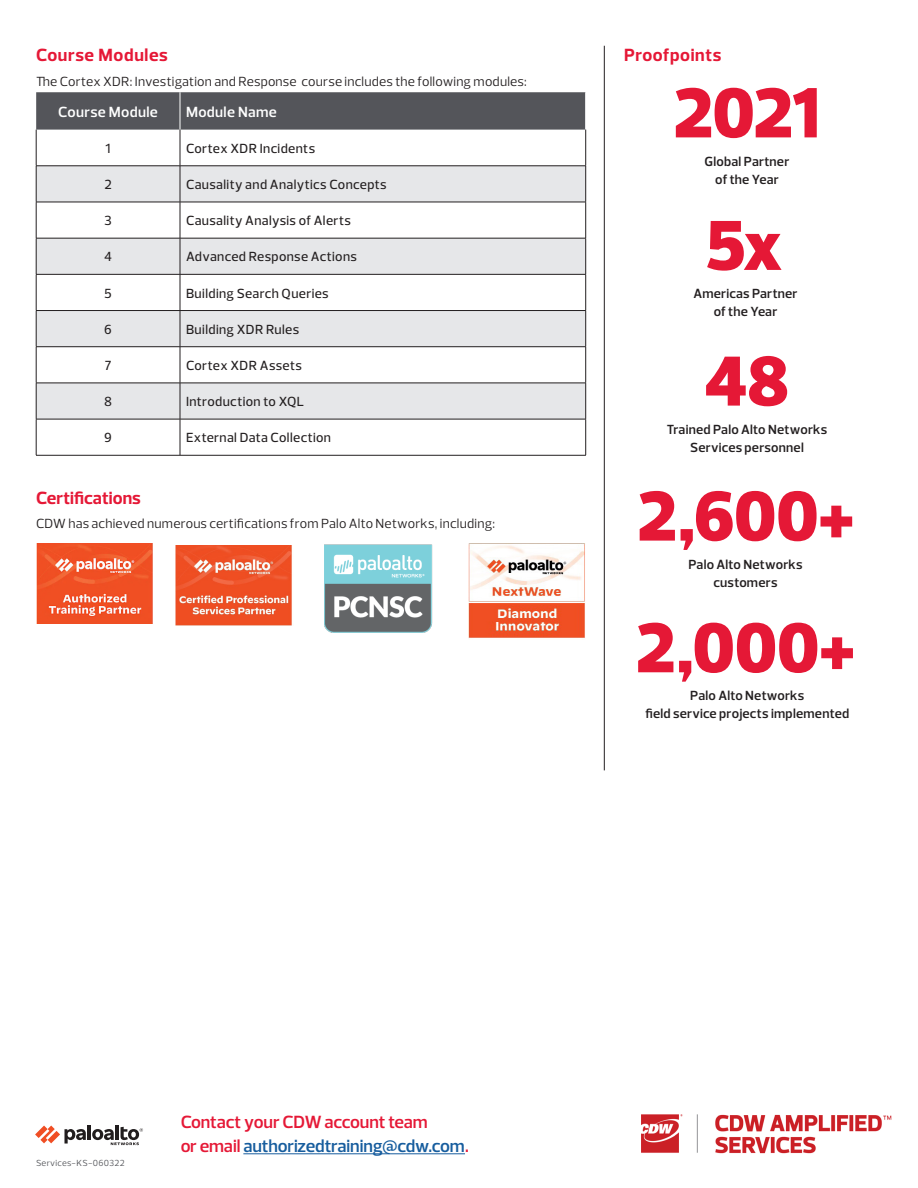
<style>
.page{position:relative;width:918px;height:1188px;background:#fff}
.page>*{position:absolute;margin:0;border:0;box-sizing:border-box;transform-origin:0 0}
.t1{font:900 72px "Prelo";letter-spacing:-.01em;color:#e51836}
.t2{font:600 18px/24px "Prelo";letter-spacing:-.005em;color:#e51836}
.Body{font:700 18px "Prelo";letter-spacing:.03em;color:#e51836}
.Body-2{font:700 18px "Prelo";letter-spacing:.005em;color:#e51836}
.t3{font:600 15px "Prelo";letter-spacing:.025em;color:#fff}
.t4{font:500 13.5px "Prelo";letter-spacing:.03em;color:#231f20}
.Body-3{font:600 13.5px/18px "Prelo";letter-spacing:.015em;color:#231f20;text-align:center}
.Body-4{font:13.5px "Prelo";letter-spacing:.015em;color:#231f20}
.t5{font:9px "Prelo";letter-spacing:.03em;color:#54555a}
.s1{color:#175d9e}
</style>
<div class="page">
<hr style="left:243px;top:1153px;width:222px;height:1px;background:#175d9e">
<img style="left:642px;top:1114px;width:249px;height:40px">
<hr style="left:88px;top:1125px;width:3px;height:15px;background:#211d1e">
<svg style="left:35px;top:1126px;width:51px;height:18px"></svg>
<hr style="left:116px;top:1125px;width:3px;height:15px;background:#211d1e">
<svg style="left:92px;top:1127px;width:51px;height:18px"></svg>
<div style="left:36px;top:92px;width:549px;height:38px;background:#54555a"></div>
<svg style="left:37px;top:167px;width:548px;height:252px;fill:#e6e7e9"></svg>
<hr style="left:180px;top:92px;width:1px;height:38px;background:#fff">
<hr style="left:36px;top:130px;width:1px;height:36px;background:#231f20">
<hr style="left:180px;top:130px;width:1px;height:36px;background:#231f20">
<hr style="left:585px;top:130px;width:1px;height:36px;background:#231f20">
<hr style="left:36px;top:166px;width:144px;height:1px;background:#231f20">
<hr style="left:36px;top:166px;width:1px;height:36px;background:#231f20">
<hr style="left:180px;top:166px;width:406px;height:1px;background:#231f20">
<hr style="left:180px;top:166px;width:1px;height:36px;background:#231f20">
<hr style="left:585px;top:166px;width:1px;height:36px;background:#231f20">
<hr style="left:36px;top:202px;width:144px;height:1px;background:#231f20">
<hr style="left:36px;top:202px;width:1px;height:36px;background:#231f20">
<hr style="left:180px;top:202px;width:406px;height:1px;background:#231f20">
<hr style="left:180px;top:202px;width:1px;height:36px;background:#231f20">
<hr style="left:585px;top:202px;width:1px;height:36px;background:#231f20">
<hr style="left:36px;top:238px;width:144px;height:1px;background:#231f20">
<hr style="left:36px;top:238px;width:1px;height:36px;background:#231f20">
<hr style="left:180px;top:238px;width:406px;height:1px;background:#231f20">
<hr style="left:180px;top:238px;width:1px;height:36px;background:#231f20">
<hr style="left:585px;top:238px;width:1px;height:36px;background:#231f20">
<hr style="left:36px;top:274px;width:144px;height:1px;background:#231f20">
<hr style="left:36px;top:275px;width:1px;height:35px;background:#231f20">
<hr style="left:180px;top:274px;width:406px;height:1px;background:#231f20">
<hr style="left:180px;top:275px;width:1px;height:35px;background:#231f20">
<hr style="left:585px;top:275px;width:1px;height:35px;background:#231f20">
<hr style="left:36px;top:310px;width:144px;height:1px;background:#231f20">
<hr style="left:36px;top:311px;width:1px;height:36px;background:#231f20">
<hr style="left:180px;top:310px;width:406px;height:1px;background:#231f20">
<hr style="left:180px;top:311px;width:1px;height:36px;background:#231f20">
<hr style="left:585px;top:311px;width:1px;height:36px;background:#231f20">
<hr style="left:36px;top:346px;width:144px;height:1px;background:#231f20">
<hr style="left:36px;top:347px;width:1px;height:36px;background:#231f20">
<hr style="left:180px;top:346px;width:406px;height:1px;background:#231f20">
<hr style="left:180px;top:347px;width:1px;height:36px;background:#231f20">
<hr style="left:585px;top:347px;width:1px;height:36px;background:#231f20">
<hr style="left:36px;top:383px;width:144px;height:1px;background:#231f20">
<hr style="left:36px;top:383px;width:1px;height:36px;background:#231f20">
<hr style="left:180px;top:383px;width:406px;height:1px;background:#231f20">
<hr style="left:180px;top:383px;width:1px;height:36px;background:#231f20">
<hr style="left:585px;top:383px;width:1px;height:36px;background:#231f20">
<hr style="left:36px;top:419px;width:144px;height:1px;background:#231f20">
<hr style="left:36px;top:419px;width:1px;height:36px;background:#231f20">
<hr style="left:180px;top:419px;width:406px;height:1px;background:#231f20">
<hr style="left:180px;top:419px;width:1px;height:36px;background:#231f20">
<hr style="left:585px;top:419px;width:1px;height:36px;background:#231f20">
<hr style="left:36px;top:455px;width:144px;height:1px;background:#231f20">
<hr style="left:180px;top:455px;width:406px;height:1px;background:#231f20">
<img style="left:36px;top:544px;width:117px;height:80px">
<img style="left:324px;top:544px;width:109px;height:89px">
<img style="left:468px;top:544px;width:117px;height:94px">
<hr style="left:604px;top:46px;width:1px;height:724px;background:#231f20">
<img style="left:175px;top:545px;width:117px;height:80px">
<p class="Body" style="left:36px;top:44px;width:133px">Course Modules</p>
<p class="Body-4" style="left:36px;top:73px;width:492px">The Cortex XDR: Investigation and Response course includes the following modules:</p>
<p class="t3" style="left:58px;top:102px;width:101px">Course Module</p>
<p class="t3" style="left:186px;top:102px;width:92px">Module Name</p>
<p class="t4" style="left:106px;top:140px;width:6px">1</p>
<p class="t4" style="left:186px;top:140px;width:131px">Cortex XDR Incidents</p>
<p class="t4" style="left:104px;top:176px;width:9px">2</p>
<p class="t4" style="left:186px;top:176px;width:202px">Causality and Analytics Concepts</p>
<p class="t4" style="left:104px;top:212px;width:9px">3</p>
<p class="t4" style="left:186px;top:212px;width:166px">Causality Analysis of Alerts</p>
<p class="t4" style="left:104px;top:248px;width:9px">4</p>
<p class="t4" style="left:186px;top:248px;width:172px">Advanced Response Actions</p>
<p class="t4" style="left:104px;top:285px;width:9px">5</p>
<p class="t4" style="left:186px;top:285px;width:144px">Building Search Queries</p>
<p class="t4" style="left:104px;top:321px;width:9px">6</p>
<p class="t4" style="left:186px;top:321px;width:115px">Building XDR Rules</p>
<p class="t4" style="left:105px;top:357px;width:8px">7</p>
<p class="t4" style="left:186px;top:357px;width:117px">Cortex XDR Assets</p>
<p class="t4" style="left:104px;top:393px;width:9px">8</p>
<p class="t4" style="left:186px;top:393px;width:120px">Introduction to XQL</p>
<p class="t4" style="left:104px;top:429px;width:9px">9</p>
<p class="t4" style="left:186px;top:429px;width:147px">External Data Collection</p>
<p class="Body-2" style="left:36px;top:487px;width:106px">Certifications</p>
<p class="Body-4" style="left:36px;top:516px;width:461px">CDW has achieved numerous certifications from Palo Alto Networks, including:</p>
<p class="Body" style="left:624px;top:44px;width:99px">Proofpoints</p>
<p class="t1" style="left:674px;top:69px;width:148px">2021</p>
<p class="Body-3" style="left:705px;top:152px;width:86px">Global Partner of the Year</p>
<p class="t1" style="left:705px;top:202px;width:79px">5x</p>
<p class="Body-3" style="left:693px;top:285px;width:106px">Americas Partner of the Year</p>
<p class="t1" style="left:705px;top:337px;width:86px">48</p>
<p class="Body-3" style="left:667px;top:420px;width:162px">Trained Palo Alto Networks<br>Services personnel</p>
<p class="t1" style="left:638px;top:472px;width:218px">2,600+</p>
<p class="Body-3" style="left:688px;top:555px;width:116px">Palo Alto Networks customers</p>
<p class="t1" style="left:636px;top:604px;width:221px">2,000+</p>
<p class="Body-3" style="left:690px;top:687px;width:116px">Palo Alto Networks</p>
<p class="Body-3" style="left:645px;top:705px;width:205px">field service projects implemented</p>
<p class="t5" style="left:36px;top:1158px;width:90px">Services-KS-060322</p>
<h2 class="t2" style="left:180px;top:1110px;width:290px">Contact your CDW account team<br>or email <span class="s1">authorizedtraining@cdw.com</span>.</h2>
</div>
